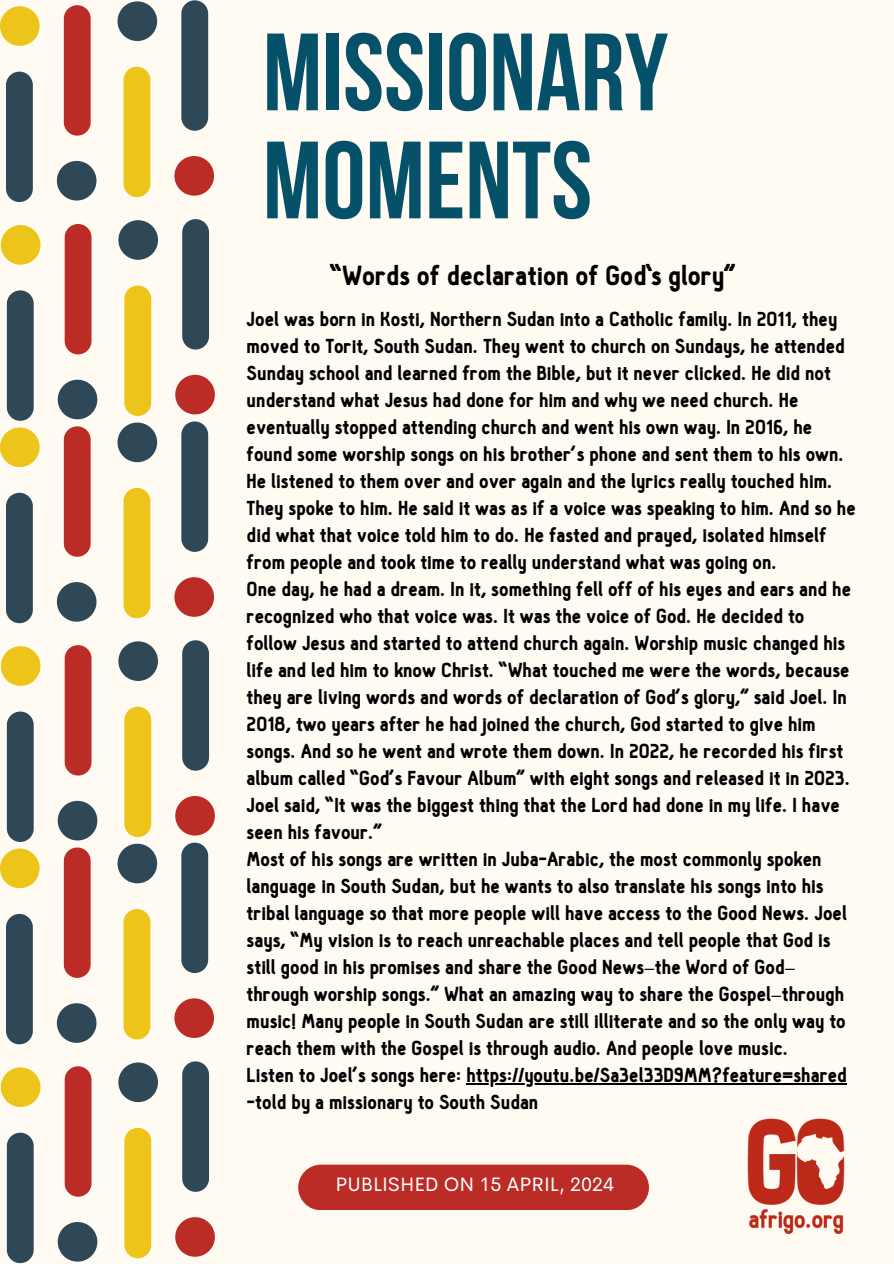
<style>
.page{position:relative;width:894px;height:1264px;background:#fff}
.page>*{position:absolute;margin:0;border:0;box-sizing:border-box;transform-origin:0 0}
.t1{font:700 109.65px/108px "Bebas Neue";color:#05516a}
.t2{font:900 27px "Hallosans";color:#000}
.t3{font:900 19.8px/27px "Hallosans";color:#000}
.t4{font:19.5px "Cerebri Sans";color:#fff}
</style>
<div class="page">
<div style="left:0;top:0;width:893px;height:1263px;background:#fffbf3"></div>
<svg style="left:7px;top:290px;width:27px;height:131px;background:#3b5261"></svg>
<div style="left:65px;top:224px;width:26px;height:130px;background:#bc2c26"></div>
<svg style="left:1px;top:225px;width:39px;height:40px"></svg>
<svg style="left:58px;top:380px;width:39px;height:39px"></svg>
<svg style="left:124px;top:285px;width:27px;height:131px;background:#eec726"></svg>
<svg style="left:182px;top:219px;width:27px;height:130px;background:#39505f"></svg>
<svg style="left:118px;top:220px;width:40px;height:40px"></svg>
<svg style="left:175px;top:375px;width:40px;height:39px"></svg>
<svg style="left:6px;top:72px;width:27px;height:130px;background:#38505f"></svg>
<svg style="left:64px;top:5px;width:27px;height:131px;background:#bf3832"></svg>
<svg style="left:0;top:6px;width:40px;height:40px"></svg>
<svg style="left:57px;top:161px;width:39px;height:39px"></svg>
<svg style="left:123px;top:67px;width:27px;height:130px;background:#eec725"></svg>
<svg style="left:181px;top:0;width:27px;height:131px;background:#3b5261"></svg>
<svg style="left:117px;top:1px;width:40px;height:40px"></svg>
<svg style="left:174px;top:156px;width:40px;height:40px"></svg>
<svg style="left:7px;top:711px;width:27px;height:131px;background:#3b5261"></svg>
<div style="left:65px;top:645px;width:26px;height:130px;background:#bc2c26"></div>
<svg style="left:1px;top:646px;width:39px;height:39px"></svg>
<svg style="left:58px;top:800px;width:39px;height:40px"></svg>
<svg style="left:124px;top:706px;width:27px;height:131px;background:#eec726"></svg>
<svg style="left:182px;top:640px;width:27px;height:130px;background:#39505f"></svg>
<svg style="left:118px;top:641px;width:40px;height:40px"></svg>
<svg style="left:175px;top:796px;width:40px;height:39px"></svg>
<svg style="left:6px;top:493px;width:27px;height:130px;background:#38505f"></svg>
<svg style="left:64px;top:426px;width:27px;height:130px;background:#bf3730"></svg>
<svg style="left:0;top:427px;width:40px;height:40px"></svg>
<svg style="left:57px;top:582px;width:39px;height:39px"></svg>
<svg style="left:123px;top:488px;width:27px;height:130px;background:#eec725"></svg>
<svg style="left:181px;top:421px;width:27px;height:131px;background:#3b5261"></svg>
<svg style="left:117px;top:422px;width:40px;height:40px"></svg>
<svg style="left:174px;top:577px;width:40px;height:40px"></svg>
<svg style="left:7px;top:1132px;width:27px;height:130px;background:#3a5160"></svg>
<div style="left:65px;top:1066px;width:26px;height:130px;background:#bc2c26"></div>
<svg style="left:1px;top:1067px;width:39px;height:39px"></svg>
<svg style="left:58px;top:1222px;width:39px;height:39px"></svg>
<svg style="left:124px;top:1127px;width:27px;height:131px;background:#eec726"></svg>
<svg style="left:182px;top:1061px;width:27px;height:130px;background:#39505f"></svg>
<svg style="left:118px;top:1062px;width:40px;height:40px"></svg>
<svg style="left:175px;top:1217px;width:40px;height:39px"></svg>
<svg style="left:6px;top:913px;width:27px;height:131px;background:#3a5160"></svg>
<svg style="left:64px;top:847px;width:27px;height:130px;background:#bf3731"></svg>
<svg style="left:0;top:848px;width:40px;height:40px"></svg>
<svg style="left:57px;top:1003px;width:39px;height:39px"></svg>
<svg style="left:123px;top:909px;width:27px;height:130px;background:#eec725"></svg>
<svg style="left:181px;top:842px;width:27px;height:131px;background:#3b5261"></svg>
<svg style="left:117px;top:843px;width:40px;height:40px"></svg>
<svg style="left:174px;top:998px;width:40px;height:39px"></svg>
<div style="left:298px;top:1164px;width:350px;height:46px;background:#bc2c26;border-radius:23px"></div>
<img style="left:747px;top:1118px;width:98px;height:116px">
<hr style="left:466px;top:1083px;width:380px;height:1px;background:#000">
<p class="t1" style="left:263px;top:29px;width:407px">MISSIONARY<br>MOMENTS</p>
<h1 class="t2" style="left:330px;top:263px;width:406px">“Words of declaration of God's glory”</h1>
<h2 class="t3" style="left:246px;top:306px;width:610px">Joel was born in Kosti, Northern Sudan into a Catholic family. In 2011, they moved to Torit, South Sudan. They went to church on Sundays, he attended Sunday school and learned from the Bible, but it never clicked. He did not understand what Jesus had done for him and why we need church. He eventually stopped attending church and went his own way. In 2016, he found some worship songs on his brother’s phone and sent them to his own.<br>He listened to them over and over again and the lyrics really touched him.<br>They spoke to him. He said it was as if a voice was speaking to him. And so he did what that voice told him to do. He fasted and prayed, isolated himself from people and took time to really understand what was going on.</h2>
<p class="t3" style="left:246px;top:576px;width:606px">One day, he had a dream. In it, something fell off of his eyes and ears and he recognized who that voice was. It was the voice of God. He decided to follow Jesus and started to attend church again. Worship music changed his life and led him to know Christ. “What touched me were the words, because they are living words and words of declaration of God’s glory,” said Joel. In 2018, two years after he had joined the church, God started to give him songs. And so he went and wrote them down. In 2022, he recorded his first album called “God’s Favour Album” with eight songs and released it in 2023.<br>Joel said, “It was the biggest thing that the Lord had done in my life. I have seen his favour.”</p>
<p class="t3" style="left:246px;top:846px;width:601px">Most of his songs are written in Juba-Arabic, the most commonly spoken language in South Sudan, but he wants to also translate his songs into his tribal language so that more people will have access to the Good News. Joel says, “My vision is to reach unreachable places and tell people that God is still good in his promises and share the Good News–the Word of God– through worship songs.” What an amazing way to share the Gospel–through music! Many people in South Sudan are still illiterate and so the only way to reach them with the Gospel is through audio. And people love music.</p>
<p class="t3" style="left:246px;top:1062px;width:601px">Listen to Joel’s songs here: https://youtu.be/Sa3el33D9MM?feature=shared</p>
<p class="t3" style="left:246px;top:1089px;width:293px">-told by a missionary to South Sudan</p>
<p class="t4" style="left:335px;top:1171px;width:280px">PUBLISHED ON 15 APRIL, 2024</p>
</div>
